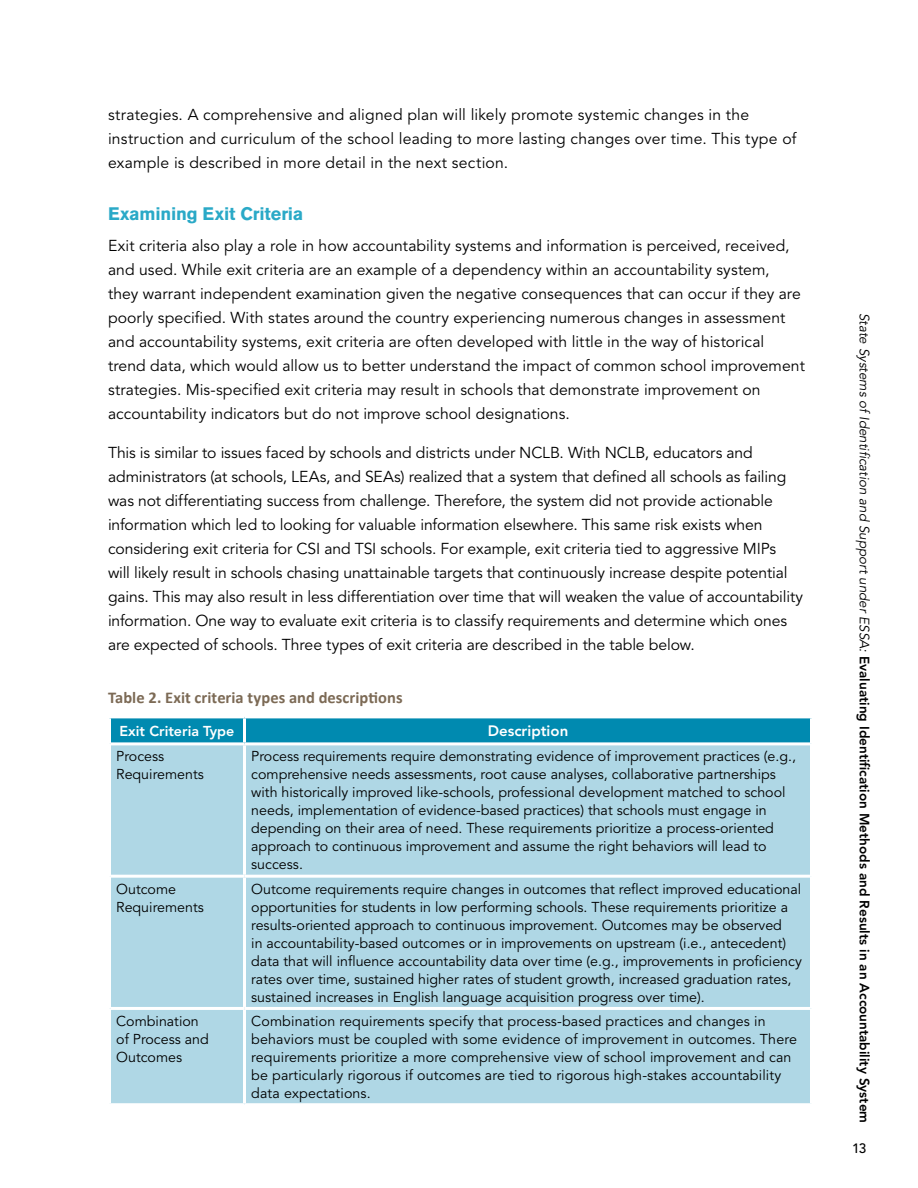
<style>
.page{position:relative;width:918px;height:1188px;background:#fff}
.page>*{position:absolute;margin:0;border:0;box-sizing:border-box;transform-origin:0 0}
.t1{font:700 18px "Akzidenz Grotesk BE";letter-spacing:-.01em;color:#2aa9c7}
.t2{font:700 16.5px "Calibri";letter-spacing:.005em;color:#7c6a55}
.t3{font:15.75px/24px "Avenir LT Std";color:#000}
.t4{font:800 15px "Avenir LT Std";color:#fff}
.t5{font:14.25px/18px "Avenir LT Std";color:#000}
.t6{font:800 14.25px "Avenir LT Std";color:#fff}
.t7{font:800 13.5px "Avenir LT Std";color:#000}
.t8{font:500 13.5px "Avenir LT Std";color:#000}
.s1{font-weight:400;font-style:italic}
</style>
<div class="page">
<div style="left:111px;top:718px;width:699px;height:24px;background:#008ab0"></div>
<div style="left:111px;top:745px;width:699px;height:358px;background:#afd7e5"></div>
<hr style="left:243px;top:718px;width:3px;height:24px;background:#fff">
<hr style="left:243px;top:745px;width:3px;height:130px;background:#fff">
<hr style="left:243px;top:878px;width:3px;height:129px;background:#fff">
<hr style="left:243px;top:1010px;width:3px;height:93px;background:#fff">
<hr style="left:111px;top:875px;width:133px;height:3px;background:#fff">
<hr style="left:244px;top:875px;width:566px;height:3px;background:#fff">
<hr style="left:111px;top:1007px;width:133px;height:3px;background:#fff">
<hr style="left:244px;top:1007px;width:566px;height:3px;background:#fff">
<p class="t3" style="left:108px;top:103px;width:690px">strategies. A comprehensive and aligned plan will likely promote systemic changes in the instruction and curriculum of the school leading to more lasting changes over time. This type of example is described in more detail in the next section.</p>
<p class="t1" style="left:108px;top:204px;width:197px">Examining Exit Criteria</p>
<p class="t3" style="left:108px;top:234px;width:698px">Exit criteria also play a role in how accountability systems and information is perceived, received, and used. While exit criteria are an example of a dependency within an accountability system,<br>they warrant independent examination given the negative consequences that can occur if they are poorly specified. With states around the country experiencing numerous changes in assessment and accountability systems, exit criteria are often developed with little in the way of historical trend data, which would allow us to better understand the impact of common school improvement strategies. Mis-specified exit criteria may result in schools that demonstrate improvement on accountability indicators but do not improve school designations.</p>
<p class="t3" style="left:108px;top:441px;width:697px">This is similar to issues faced by schools and districts under NCLB. With NCLB, educators and administrators (at schools, LEAs, and SEAs) realized that a system that defined all schools as failing was not differentiating success from challenge. Therefore, the system did not provide actionable information which led to looking for valuable information elsewhere. This same risk exists when considering exit criteria for CSI and TSI schools. For example, exit criteria tied to aggressive MIPs<br>will likely result in schools chasing unattainable targets that continuously increase despite potential gains. This may also result in less differentiation over time that will weaken the value of accountability information. One way to evaluate exit criteria is to classify requirements and determine which ones are expected of schools. Three types of exit criteria are described in the table below.</p>
<p class="t2" style="left:108px;top:687px;width:296px">Table 2. Exit criteria types and descriptions</p>
<p class="t6" style="left:120px;top:722px;width:116px">Exit Criteria Type</p>
<p class="t4" style="left:488px;top:722px;width:82px">Description</p>
<p class="t5" style="left:116px;top:748px;width:89px">Process<br>Requirements</p>
<p class="t5" style="left:251px;top:748px;width:546px">Process requirements require demonstrating evidence of improvement practices (e.g., comprehensive needs assessments, root cause analyses, collaborative partnerships with historically improved like-schools, professional development matched to school needs, implementation of evidence-based practices) that schools must engage in depending on their area of need. These requirements prioritize a process-oriented approach to continuous improvement and assume the right behaviors will lead to success.</p>
<p class="t5" style="left:116px;top:880px;width:89px">Outcome<br>Requirements</p>
<p class="t5" style="left:251px;top:880px;width:552px">Outcome requirements require changes in outcomes that reflect improved educational opportunities for students in low performing schools. These requirements prioritize a results-oriented approach to continuous improvement. Outcomes may be observed<br>in accountability-based outcomes or in improvements on upstream (i.e., antecedent) data that will influence accountability data over time (e.g., improvements in proficiency rates over time, sustained higher rates of student growth, increased graduation rates, sustained increases in English language acquisition progress over time).</p>
<p class="t5" style="left:116px;top:1012px;width:94px">Combination of Process and<br>Outcomes</p>
<p class="t5" style="left:251px;top:1012px;width:547px">Combination requirements specify that process-based practices and changes in behaviors must be coupled with some evidence of improvement in outcomes. There requirements prioritize a more comprehensive view of school improvement and can be particularly rigorous if outcomes are tied to rigorous high-stakes accountability data expectations.</p>
<p class="t7" style="left:872px;top:313px;width:812px;rotate:90deg"><span class="s1">State Systems of Identification and Support under ESSA:</span> Evaluating Identification Methods and Results in an Accountability System</p>
<p class="t8" style="left:852px;top:1141px;width:16px">13</p>
</div>
